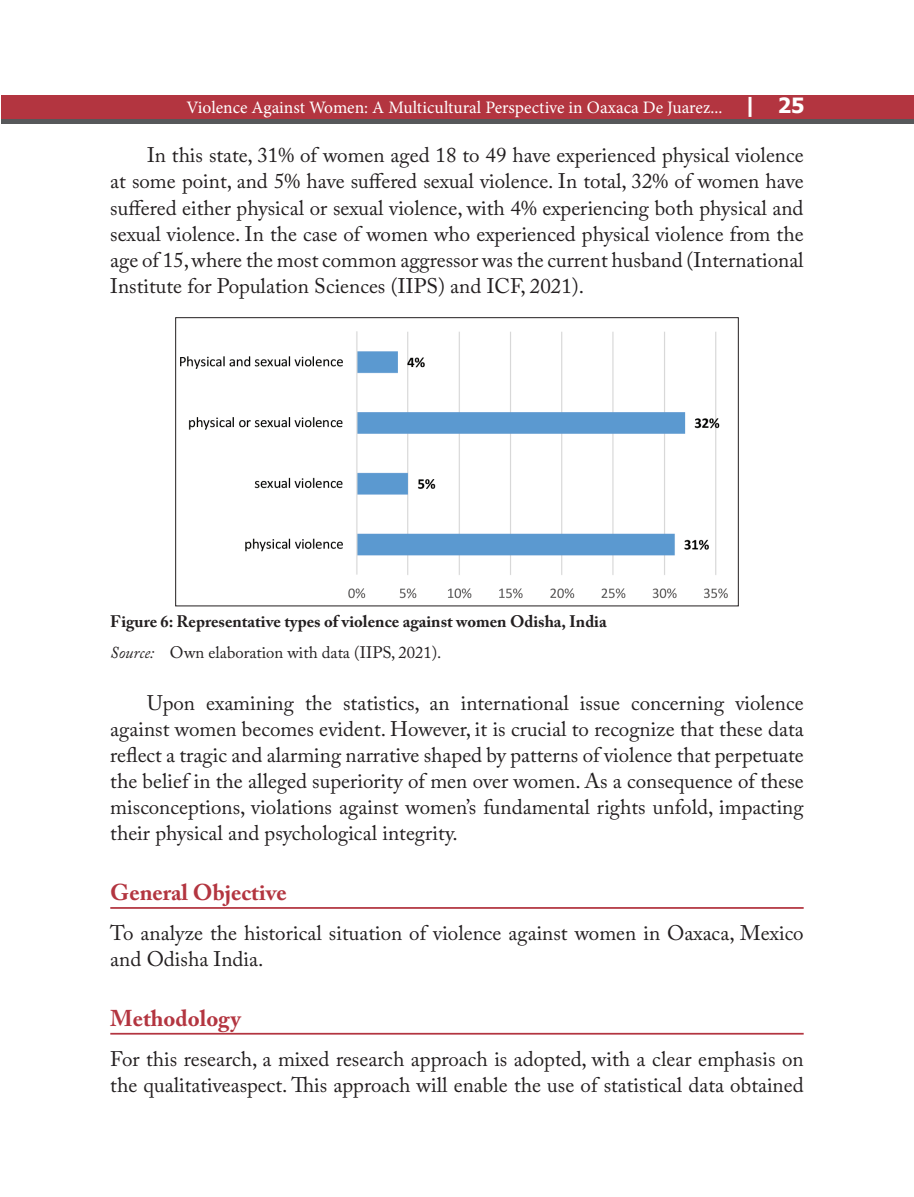
<style>
.page{position:relative;width:914px;height:1197px;background:#fff}
.page>*{position:absolute;margin:0;border:0;box-sizing:border-box;transform-origin:0 0}
.sub_head_1{font:700 22.75px "Adobe Caslon Pro";color:#b33540}
.Body_text{font:21px/26.1px "Adobe Caslon Pro";color:#231f20;text-align:justify}
.Body_left{font:21px/26.1px "Adobe Caslon Pro";color:#231f20}
.t1{font:17.5px "Minion Pro";color:#fff}
.t2{font:700 16.62px "Adobe Caslon Pro";color:#231f20}
.source{font:16.62px "Adobe Caslon Pro";color:#231f20}
.s1{font-family:"Tahoma";font-weight:700;font-size:21px}
.s2{font-style:italic}
</style>
<div class="page">
<div style="left:2px;top:95px;width:912px;height:29px;background:#b33540"></div>
<div style="left:2px;top:119px;width:912px;height:5px;background:#57585a"></div>
<hr style="left:110px;top:907px;width:693px;height:2px;background:#b33540">
<hr style="left:110px;top:1033px;width:693px;height:2px;background:#b33540">
<img style="left:180px;top:331px;width:548px;height:268px">
<div style="left:175px;top:317px;width:563px;height:289px;border:1px solid #231f20"></div>
<p class="t1" style="left:186px;top:96px;width:619px">Violence Against Women: A Multicultural Perspective in Oaxaca De Juarez... <span class="s1">| 25</span></p>
<p class="Body_text" style="left:110px;top:142px;width:695px;text-indent:37px">In this state, 31% of women aged 18 to 49 have experienced physical violence at some point, and 5% have suffered sexual violence. In total, 32% of women have suffered either physical or sexual violence, with 4% experiencing both physical and sexual violence. In the case of women who experienced physical violence from the age of 15, where the most common aggressor was the current husband (International Institute for Population Sciences (IIPS) and ICF, 2021).</p>
<p class="t2" style="left:110px;top:612px;width:498px">Figure 6: Representative types of violence against women Odisha, India</p>
<p class="source" style="left:110px;top:643px;width:332px"><span class="s2">Source:</span> Own elaboration with data (IIPS, 2021).</p>
<p class="Body_text" style="left:110px;top:690px;width:695px;text-indent:37px">Upon examining the statistics, an international issue concerning violence against women becomes evident. However, it is crucial to recognize that these data reflect a tragic and alarming narrative shaped by patterns of violence that perpetuate the belief in the alleged superiority of men over women. As a consequence of these misconceptions, violations against women’s fundamental rights unfold, impacting their physical and psychological integrity.</p>
<p class="sub_head_1" style="left:110px;top:879px;width:178px">General Objective</p>
<p class="Body_left" style="left:110px;top:920px;width:695px">To analyze the historical situation of violence against women in Oaxaca, Mexico and Odisha India.</p>
<p class="sub_head_1" style="left:110px;top:1005px;width:132px">Methodology</p>
<p class="Body_left" style="left:110px;top:1046px;width:695px">For this research, a mixed research approach is adopted, with a clear emphasis on the qualitativeaspect. This approach will enable the use of statistical data obtained</p>
</div>
